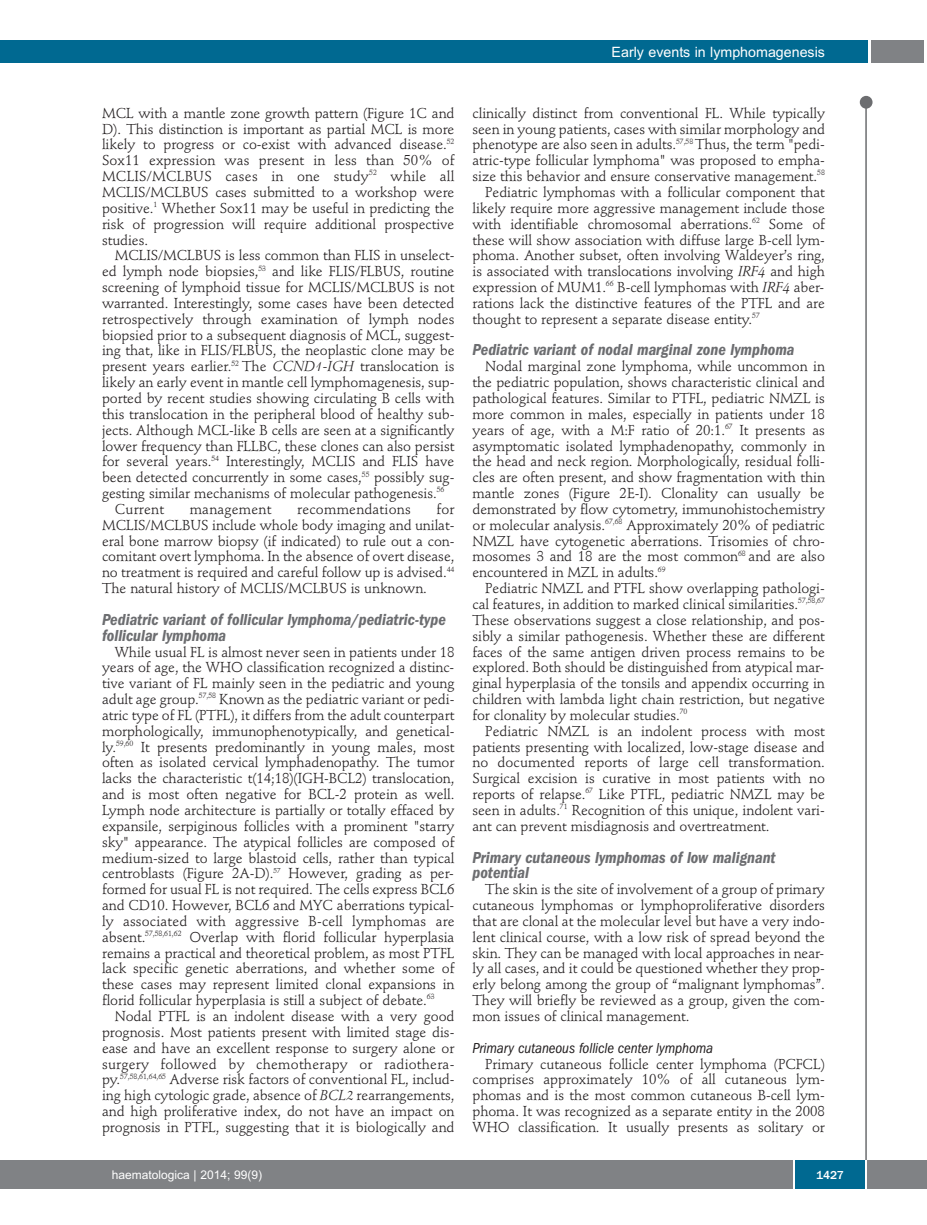
<style>
.page{position:relative;width:927px;height:1225px;background:#fff}
.page>*{position:absolute;margin:0;border:0;box-sizing:border-box;transform-origin:0 0}
.t1{font:italic 600 condensed 16.5px/15.9px "Franklin Gothic";color:#6c6d70}
.t2{font:italic condensed 15px "Franklin Gothic";letter-spacing:-.005em;color:#231f20}
.t3{font:14.25px/15.9px "Stempel Schneidler";letter-spacing:-.005em;color:#231f20;text-align:justify}
.t4{font:14.25px "Stempel Schneidler";letter-spacing:.015em;color:#231f20}
.t5{font:14.25px "Arial";color:#fff}
.t6{font:12px "Arial";color:#fff}
.t7{font:500 12px "Franklin Gothic";color:#fff}
.s1{font-style:italic}
</style>
<div class="page">
<div style="left:860px;top:96px;width:12px;height:13px;background:#6c6d70;border-radius:50%"></div>
<hr style="left:865px;top:98px;width:2px;height:1062px;background:#6c6d70">
<div style="left:871px;top:40px;width:52px;height:22px;background:#808285"></div>
<div style="left:18px;top:40px;width:849px;height:22px;background:#006991"></div>
<div style="left:17px;top:1160px;width:910px;height:28px;background:#808285"></div>
<div style="left:795px;top:1160px;width:70px;height:28px;background:#006991"></div>
<hr style="left:793px;top:1160px;width:2px;height:28px;background:#fff">
<hr style="left:865px;top:1160px;width:2px;height:28px;background:#fff">
<div style="left:0;top:40px;width:19px;height:22px;background:#006991"></div>
<div style="left:0;top:1160px;width:18px;height:28px;background:#808285"></div>
<p class="t5" style="left:612px;top:44px;width:215px">Early events in lymphomagenesis</p>
<p class="t3" style="left:102px;top:106px;width:354px">MCL with a mantle zone growth pattern (Figure 1C and D). This distinction is important as partial MCL is more likely to progress or co-exist with advanced disease.<sup>52<br></sup>Sox11 expression was present in less than 50% of MCLIS/MCLBUS cases in one study<sup>52</sup> while all MCLIS/MCLBUS cases submitted to a workshop were positive.<sup>1</sup> Whether Sox11 may be useful in predicting the risk of progression will require additional prospective studies.</p>
<p class="t3" style="left:115px;top:249px;width:341px">MCLIS/MCLBUS is less common than FLIS in unselect-</p>
<p class="t3" style="left:102px;top:265px;width:354px">ed lymph node biopsies,<sup>53</sup> and like FLIS/FLBUS, routine</p>
<p class="t3" style="left:102px;top:280px;width:354px">screening of lymphoid tissue for MCLIS/MCLBUS is not</p>
<p class="t3" style="left:102px;top:296px;width:354px">warranted. Interestingly, some cases have been detected</p>
<p class="t3" style="left:102px;top:312px;width:354px">retrospectively through examination of lymph nodes</p>
<p class="t3" style="left:102px;top:328px;width:354px">biopsied prior to a subsequent diagnosis of MCL, suggest-</p>
<p class="t3" style="left:102px;top:344px;width:354px">ing that, like in FLIS/FLBUS, the neoplastic clone may be</p>
<p class="t3" style="left:102px;top:360px;width:354px">present years earlier.<sup>52</sup> The <span class="s1">CCND1-IGH</span> translocation is</p>
<p class="t3" style="left:102px;top:376px;width:354px">likely an early event in mantle cell lymphomagenesis, sup-</p>
<p class="t3" style="left:102px;top:391px;width:354px">ported by recent studies showing circulating B cells with</p>
<p class="t3" style="left:102px;top:407px;width:354px">this translocation in the peripheral blood of healthy sub-</p>
<p class="t3" style="left:102px;top:423px;width:354px">jects. Although MCL-like B cells are seen at a significantly</p>
<p class="t3" style="left:102px;top:439px;width:354px">lower frequency than FLLBC, these clones can also persist</p>
<p class="t3" style="left:102px;top:455px;width:354px">for several years.<sup>54</sup> Interestingly, MCLIS and FLIS have</p>
<p class="t3" style="left:102px;top:471px;width:354px">been detected concurrently in some cases,<sup>55</sup> possibly sug-</p>
<p class="t3" style="left:102px;top:486px;width:344px">gesting similar mechanisms of molecular pathogenesis.<sup>56</sup></p>
<p class="t4" style="left:115px;top:503px;width:51px">Current</p>
<p class="t4" style="left:190px;top:503px;width:83px">management</p>
<p class="t4" style="left:297px;top:503px;width:115px">recommendations</p>
<p class="t3" style="left:102px;top:502px;width:354px;text-indent:334px">for MCLIS/MCLBUS include whole body imaging and unilat&shy;eral bone marrow biopsy (if indicated) to rule out a con&shy;comitant overt lymphoma. In the absence of overt disease, no treatment is required and careful follow up is advised.<sup>44<br></sup>The natural history of MCLIS/MCLBUS is unknown.</p>
<p class="t1" style="left:102px;top:612px;width:345px">Pediatric variant of follicular lymphoma/pediatric-type follicular lymphoma</p>
<p class="t3" style="left:102px;top:645px;width:354px;text-indent:13px">While usual FL is almost never seen in patients under 18 years of age, the WHO classification recognized a distinc&shy;tive variant of FL mainly seen in the pediatric and young adult age group.<sup>57,58</sup> Known as the pediatric variant or pedi&shy;atric type of FL (PTFL), it differs from the adult counterpart morphologically, immunophenotypically, and genetical&shy;ly.<sup>59,60</sup> It presents predominantly in young males, most often as isolated cervical lymphadenopathy. The tumor lacks the characteristic t(14;18)(IGH-BCL2) translocation, and is most often negative for BCL-2 protein as well.<br>Lymph node architecture is partially or totally effaced by expansile, serpiginous follicles with a prominent "starry sky" appearance. The atypical follicles are composed of medium-sized to large blastoid cells, rather than typical centroblasts (Figure 2A-D).<sup>57</sup> However, grading as per&shy;formed for usual FL is not required. The cells express BCL6 and CD10. However, BCL6 and MYC aberrations typical&shy;ly associated with aggressive B-cell lymphomas are absent.<sup>57,58,61,62</sup> Overlap with florid follicular hyperplasia remains a practical and theoretical problem, as most PTFL lack specific genetic aberrations, and whether some of these cases may represent limited clonal expansions in florid follicular hyperplasia is still a subject of debate.<sup>63</sup></p>
<p class="t3" style="left:102px;top:1009px;width:354px;text-indent:13px">Nodal PTFL is an indolent disease with a very good prognosis. Most patients present with limited stage dis&shy;ease and have an excellent response to surgery alone or surgery followed by chemotherapy or radiothera&shy;py.<sup>57,58,61,64,65</sup> Adverse risk factors of conventional FL, includ&shy;ing high cytologic grade, absence of <span class="s1">BCL2</span> rearrangements, and high proliferative index, do not have an impact on prognosis in PTFL, suggesting that it is biologically and</p>
<p class="t3" style="left:472px;top:106px;width:354px">clinically distinct from conventional FL. While typically</p>
<p class="t3" style="left:472px;top:122px;width:354px">seen in young patients, cases with similar morphology and</p>
<p class="t3" style="left:472px;top:138px;width:354px">phenotype are also seen in adults.<sup>57,58</sup> Thus, the term "pedi-</p>
<p class="t3" style="left:472px;top:154px;width:354px">atric-type follicular lymphoma" was proposed to empha-</p>
<p class="t3" style="left:472px;top:170px;width:354px">size this behavior and ensure conservative management.<sup>58</sup></p>
<p class="t3" style="left:485px;top:185px;width:341px">Pediatric lymphomas with a follicular component that</p>
<p class="t3" style="left:472px;top:201px;width:354px">likely require more aggressive management include those</p>
<p class="t3" style="left:472px;top:217px;width:354px">with identifiable chromosomal aberrations.<sup>62</sup> Some of</p>
<p class="t3" style="left:472px;top:233px;width:354px">these will show association with diffuse large B-cell lym-</p>
<p class="t3" style="left:472px;top:249px;width:354px">phoma. Another subset, often involving Waldeyer’s ring,</p>
<p class="t3" style="left:472px;top:265px;width:354px">is associated with translocations involving <span class="s1">IRF4</span> and high</p>
<p class="t3" style="left:472px;top:280px;width:353px">expression of MUM1.<sup>66</sup> B-cell lymphomas with <span class="s1">IRF4</span> aber-</p>
<p class="t3" style="left:472px;top:296px;width:354px">rations lack the distinctive features of the PTFL and are</p>
<p class="t3" style="left:472px;top:312px;width:289px">thought to represent a separate disease entity.<sup>57</sup></p>
<p class="t1" style="left:472px;top:343px;width:324px">Pediatric variant of nodal marginal zone lymphoma</p>
<p class="t3" style="left:472px;top:360px;width:354px;text-indent:13px">Nodal marginal zone lymphoma, while uncommon in the pediatric population, shows characteristic clinical and pathological features. Similar to PTFL, pediatric NMZL is more common in males, especially in patients under 18 years of age, with a M:F ratio of 20:1.<sup>67</sup> It presents as asymptomatic isolated lymphadenopathy, commonly in the head and neck region. Morphologically, residual folli&shy;cles are often present, and show fragmentation with thin mantle zones (Figure 2E-I). Clonality can usually be demonstrated by flow cytometry, immunohistochemistry or molecular analysis.<sup>67,68</sup> Approximately 20% of pediatric NMZL have cytogenetic aberrations. Trisomies of chro&shy;mosomes 3 and 18 are the most common<sup>68</sup> and are also encountered in MZL in adults.<sup>69</sup></p>
<p class="t3" style="left:472px;top:581px;width:354px;text-indent:13px">Pediatric NMZL and PTFL show overlapping pathologi&shy;cal features, in addition to marked clinical similarities.<sup>57,58,67<br></sup>These observations suggest a close relationship, and pos&shy;sibly a similar pathogenesis. Whether these are different faces of the same antigen driven process remains to be explored. Both should be distinguished from atypical mar&shy;ginal hyperplasia of the tonsils and appendix occurring in children with lambda light chain restriction, but negative for clonality by molecular studies.<sup>70</sup></p>
<p class="t3" style="left:472px;top:724px;width:354px;text-indent:13px">Pediatric NMZL is an indolent process with most patients presenting with localized, low-stage disease and no documented reports of large cell transformation.<br>Surgical excision is curative in most patients with no reports of relapse.<sup>67</sup> Like PTFL, pediatric NMZL may be seen in adults.<sup>71</sup> Recognition of this unique, indolent vari&shy;ant can prevent misdiagnosis and overtreatment.</p>
<p class="t1" style="left:472px;top:850px;width:305px">Primary cutaneous lymphomas of low malignant potential</p>
<p class="t3" style="left:472px;top:882px;width:354px;text-indent:13px">The skin is the site of involvement of a group of primary cutaneous lymphomas or lymphoproliferative disorders that are clonal at the molecular level but have a very indo&shy;lent clinical course, with a low risk of spread beyond the skin. They can be managed with local approaches in near&shy;ly all cases, and it could be questioned whether they prop&shy;erly belong among the group of “malignant lymphomas”.<br>They will briefly be reviewed as a group, given the com&shy;mon issues of clinical management.</p>
<p class="t2" style="left:472px;top:1042px;width:242px">Primary cutaneous follicle center lymphoma</p>
<p class="t3" style="left:472px;top:1057px;width:354px;text-indent:13px">Primary cutaneous follicle center lymphoma (PCFCL) comprises approximately 10% of all cutaneous lym&shy;phomas and is the most common cutaneous B-cell lym&shy;phoma. It was recognized as a separate entity in the 2008<br>WHO classification. It usually presents as solitary or</p>
<p class="t6" style="left:112px;top:1167px;width:152px">haematologica | 2014; 99(9)</p>
<p class="t7" style="left:816px;top:1167px;width:29px">1427</p>
</div>
